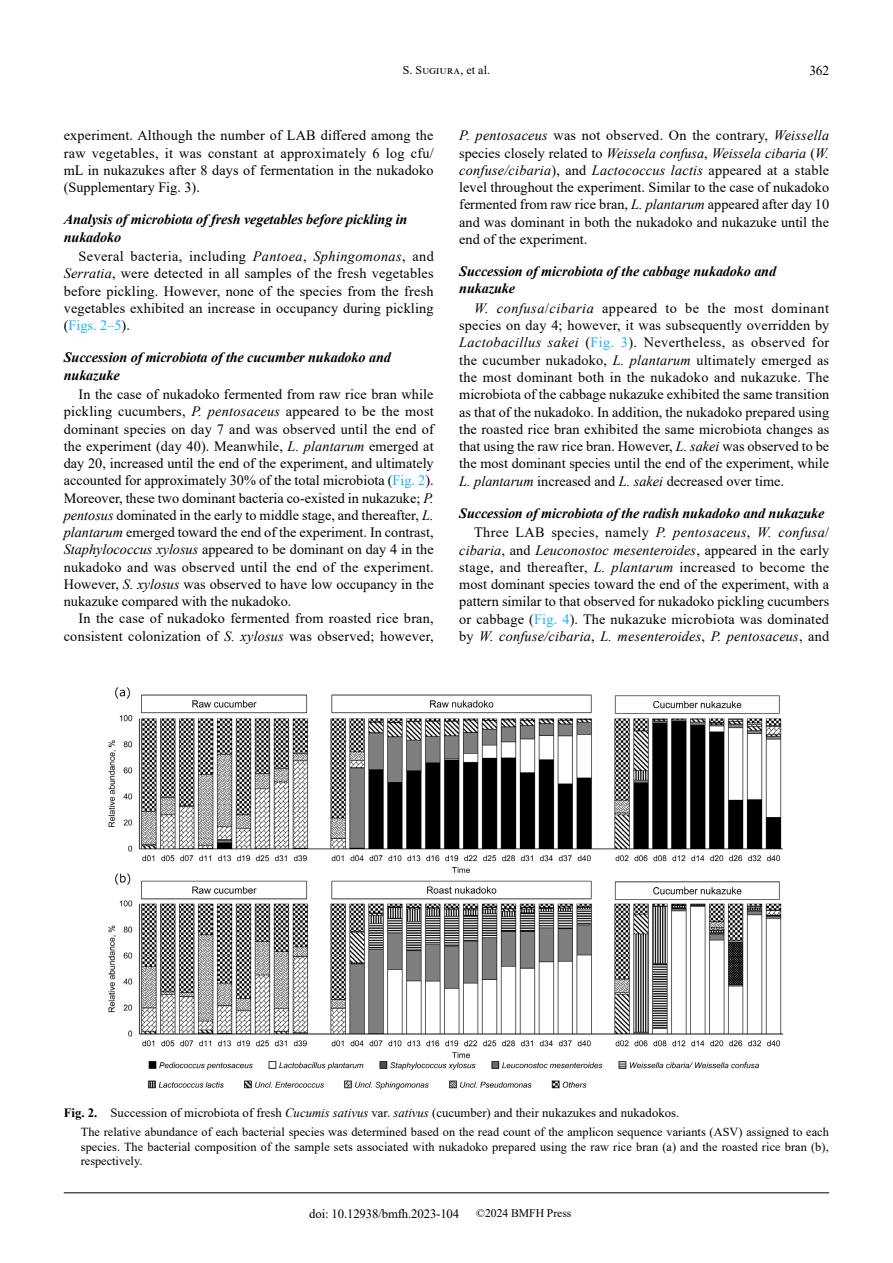
<style>
.page{position:relative;width:893px;height:1263px;background:#fff}
.page>*{position:absolute;margin:0;border:0;box-sizing:border-box;transform-origin:0 0}
.t1{font:14.25px/17.2px "Times New Roman";letter-spacing:.01em;color:#000;text-align:justify}
.t2{font:italic 700 14.25px/17.2px "Times New Roman";letter-spacing:-.01em;color:#000}
.t3{font:13.5px "Times New Roman";color:#000}
.t4{font:12.75px "Times New Roman";color:#000}
.t5{font:12.3px/14.5px "Times New Roman";letter-spacing:.01em;color:#000;text-align:justify}
.t6{font:12px "Times New Roman";letter-spacing:.04em;color:#000}
.t7{font:11.7px "Times New Roman";letter-spacing:-.005em;color:#000}
.s1{font-style:italic}
.s2{color:#1eb0f8}
.s3{font-weight:400;font-style:normal}
.s4{font-weight:400}
.s5{font-weight:700}
</style>
<div class="page">
<hr style="left:64px;top:1192px;width:765px;height:1px;background:#000">
<img style="left:108px;top:687px;width:675px;height:403px">
<p class="t6" style="left:403px;top:61px;width:89px">S. Sugiura, et al.</p>
<p class="t3" style="left:809px;top:61px;width:21px">362</p>
<p class="t1" style="left:64px;top:126px;width:372px">experiment. Although the number of LAB differed among the raw vegetables, it was constant at approximately 6 log cfu/ mL in nukazukes after 8 days of fermentation in the nukadoko (Supplementary Fig. 3).</p>
<p class="t2" style="left:64px;top:210px;width:345px">Analysis of microbiota of fresh vegetables before pickling in nukadoko</p>
<p class="t1" style="left:64px;top:247px;width:371px;text-indent:15px">Several bacteria, including <span class="s1">Pantoea</span>, <span class="s1">Sphingomonas</span>, and <span class="s1">Serratia</span>, were detected in all samples of the fresh vegetables before pickling. However, none of the species from the fresh vegetables exhibited an increase in occupancy during pickling (<span class="s2">Figs. 2–5</span>).</p>
<p class="t2" style="left:64px;top:349px;width:329px">Succession of microbiota of the cucumber nukadoko and nukazuke</p>
<p class="t1" style="left:64px;top:385px;width:372px;text-indent:15px">In the case of nukadoko fermented from raw rice bran while pickling cucumbers, <span class="s1">P. pentosaceus</span> appeared to be the most dominant species on day 7 and was observed until the end of the experiment (day 40). Meanwhile, <span class="s1">L. plantarum</span> emerged at day 20, increased until the end of the experiment, and ultimately accounted for approximately 30% of the total microbiota (<span class="s2">Fig. 2</span>).<br>Moreover, these two dominant bacteria co-existed in nukazuke; <span class="s1">P. pentosus</span> dominated in the early to middle stage, and thereafter, <span class="s1">L. plantarum</span> emerged toward the end of the experiment. In contrast, <span class="s1">Staphylococcus xylosus</span> appeared to be dominant on day 4 in the nukadoko and was observed until the end of the experiment.<br>However, <span class="s1">S. xylosus</span> was observed to have low occupancy in the nukazuke compared with the nukadoko.</p>
<p class="t1" style="left:64px;top:610px;width:371px;text-align:right">In the case of nukadoko fermented from roasted rice bran, consistent colonization of <span class="s1">S. xylosus</span> was observed; however,</p>
<p class="t1" style="left:459px;top:127px;width:372px"><span class="s1">P. pentosaceus</span> was not observed. On the contrary, <span class="s1">Weissella </span>species closely related to <span class="s1">Weissela confusa</span>, <span class="s1">Weissela cibaria</span> (<span class="s1">W. confuse/cibaria</span>), and <span class="s1">Lactococcus lactis</span> appeared at a stable level throughout the experiment. Similar to the case of nukadoko fermented from raw rice bran, <span class="s1">L. plantarum</span> appeared after day 10 and was dominant in both the nukadoko and nukazuke until the end of the experiment.</p>
<p class="t2" style="left:459px;top:262px;width:318px">Succession of microbiota of the cabbage nukadoko and nukazuke</p>
<p class="t1" style="left:459px;top:299px;width:372px;text-indent:15px"><span class="s1">W. confusa</span>/<span class="s1">cibaria</span> appeared to be the most dominant species on day 4; however, it was subsequently overridden by <span class="s1">Lactobacillus sakei</span> (<span class="s2">Fig. 3</span>). Nevertheless, as observed for the cucumber nukadoko, <span class="s1">L. plantarum</span> ultimately emerged as the most dominant both in the nukadoko and nukazuke. The microbiota of the cabbage nukazuke exhibited the same transition as that of the nukadoko. In addition, the nukadoko prepared using the roasted rice bran exhibited the same microbiota changes as that using the raw rice bran. However, <span class="s1">L. sakei</span> was observed to be the most dominant species until the end of the experiment, while <span class="s1">L. plantarum</span> increased and <span class="s1">L. sakei</span> decreased over time.</p>
<p class="t2" style="left:474px;top:503px;width:357px;line-height:19.5px;text-indent:-15px">Succession of microbiota of the radish nukadoko and nukazuke<br><span class="s3">Three LAB species, namely</span> <span class="s4">P. pentosaceus</span><span class="s3">,</span> <span class="s4">W. confusa</span><span class="s3">/</span></p>
<p class="t1" style="left:459px;top:541px;width:372px"><span class="s1">cibaria</span>, and <span class="s1">Leuconostoc mesenteroides</span>, appeared in the early stage, and thereafter, <span class="s1">L. plantarum</span> increased to become the most dominant species toward the end of the experiment, with a pattern similar to that observed for nukadoko pickling cucumbers or cabbage (<span class="s2">Fig. 4</span>). The nukazuke microbiota was dominated by <span class="s1">W. confuse/cibaria</span>, <span class="s1">L. mesenteroides</span>, <span class="s1">P. pentosaceus</span>, and</p>
<p class="t4" style="left:64px;top:1104px;width:617px"><span class="s5">Fig. 2.</span> Succession of microbiota of fresh <span class="s1">Cucumis sativus</span> var. <span class="s1">sativus</span> (cucumber) and their nukazukes and nukadokos.</p>
<p class="t5" style="left:81px;top:1124px;width:750px">The relative abundance of each bacterial species was determined based on the read count of the amplicon sequence variants (ASV) assigned to each species. The bacterial composition of the sample sets associated with nukadoko prepared using the raw rice bran (a) and the roasted rice bran (b), respectively.</p>
<p class="t4" style="left:309px;top:1205px;width:152px">doi: 10.12938/bmfh.2023-104</p>
<p class="t7" style="left:476px;top:1205px;width:97px">©2024 BMFH Press</p>
</div>
